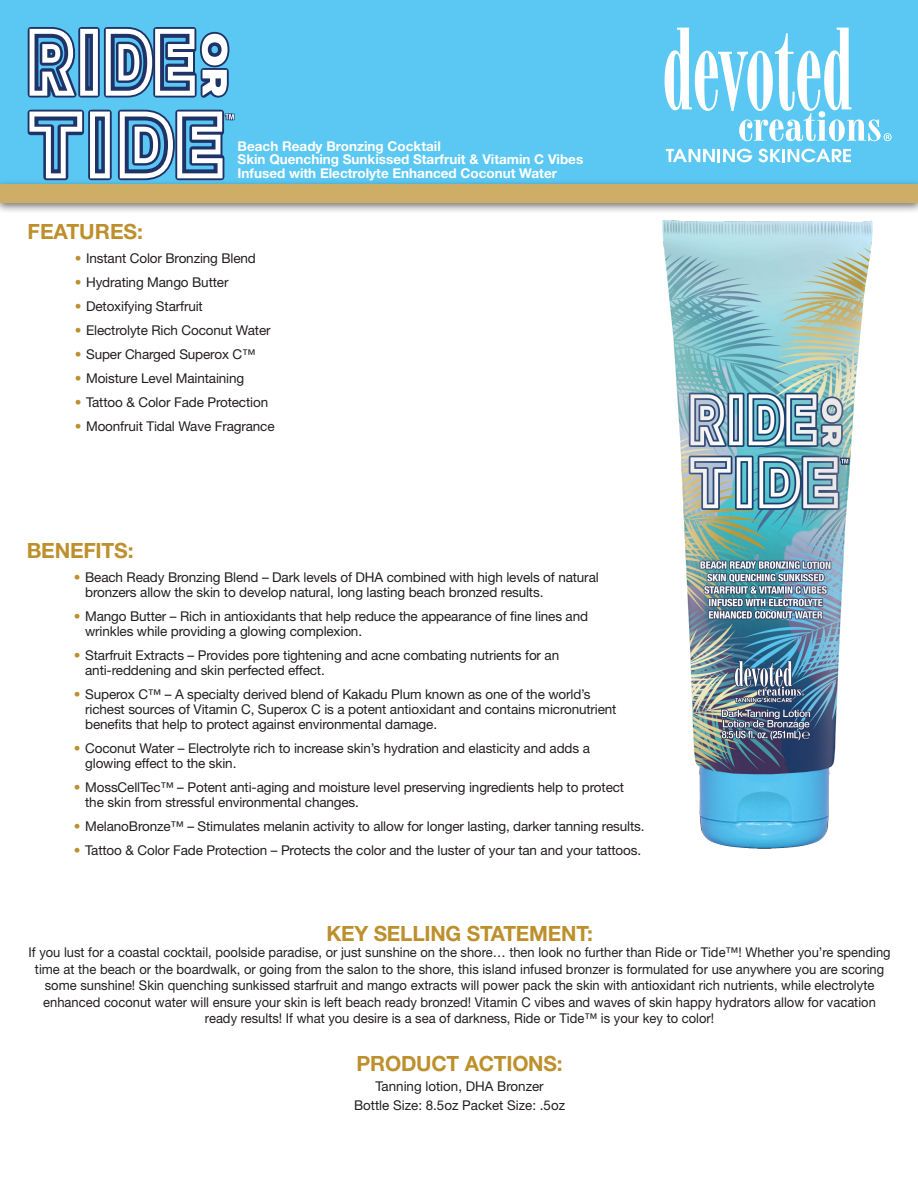
<style>
.page{position:relative;width:918px;height:1188px;background:#fff}
.page>*{position:absolute;margin:0;border:0;box-sizing:border-box;transform-origin:0 0}
.t1{font:700 21px "Helvetica Neue LT Std";letter-spacing:-.01em;color:#bd902d}
.t2{font:13.5px/15px "Helvetica Neue LT Std";letter-spacing:-.01em;color:#231f20}
.t3{font:13.5px/16.5px "Helvetica Neue LT Std";letter-spacing:-.01em;color:#231f20;text-align:center;scale:.96 1}
.t4{font:700 13.5px/13.5px "Helvetica Neue LT Std";color:#fff}
.s1{color:#bd902d}
</style>
<div class="page">
<div style="left:0;top:0;width:918px;height:184px;background:#5ac8f2"></div>
<div style="left:0;top:179px;width:918px;height:35px;background:#231f20;opacity:.62"></div>
<div style="left:0;top:184px;width:918px;height:18px;background:#cead67"></div>
<svg style="left:665px;top:28px;width:227px;height:113px"></svg>
<svg style="left:666px;top:149px;width:86px;height:13px"></svg>
<svg style="left:758px;top:149px;width:93px;height:13px"></svg>
<img style="left:662px;top:221px;width:211px;height:628px">
<svg style="left:25px;top:27px;width:211px;height:156px"></svg>
<p class="t4" style="left:238px;top:139px;width:347px">Beach Ready Bronzing Cocktail<br>Skin Quenching Sunkissed Starfruit &amp; Vitamin C Vibes<br>Infused with Electrolyte Enhanced Coconut Water</p>
<p class="t1" style="left:28px;top:219px;width:117px">FEATURES:</p>
<p class="t2" style="left:75px;top:251px;width:183px"><span class="s1">•</span> Instant Color Bronzing Blend</p>
<p class="t2" style="left:75px;top:275px;width:155px"><span class="s1">•</span> Hydrating Mango Butter</p>
<p class="t2" style="left:75px;top:299px;width:130px"><span class="s1">•</span> Detoxifying Starfruit</p>
<p class="t2" style="left:75px;top:323px;width:197px"><span class="s1">•</span> Electrolyte Rich Coconut Water</p>
<p class="t2" style="left:75px;top:347px;width:182px"><span class="s1">•</span> Super Charged Superox C™</p>
<p class="t2" style="left:75px;top:371px;width:171px"><span class="s1">•</span> Moisture Level Maintaining</p>
<p class="t2" style="left:75px;top:395px;width:195px"><span class="s1">•</span> Tattoo &amp; Color Fade Protection</p>
<p class="t2" style="left:75px;top:419px;width:201px"><span class="s1">•</span> Moonfruit Tidal Wave Fragrance</p>
<p class="t1" style="left:27px;top:538px;width:108px">BENEFITS:</p>
<p class="t2" style="left:85px;top:570px;width:515px;text-indent:-11px"><span class="s1">•</span> Beach Ready Bronzing Blend – Dark levels of DHA combined with high levels of natural bronzers allow the skin to develop natural, long lasting beach bronzed results.</p>
<p class="t2" style="left:85px;top:609px;width:504px;text-indent:-11px"><span class="s1">•</span> Mango Butter – Rich in antioxidants that help reduce the appearance of fine lines and wrinkles while providing a glowing complexion.</p>
<p class="t2" style="left:85px;top:648px;width:476px;text-indent:-11px"><span class="s1">•</span> Starfruit Extracts – Provides pore tightening and acne combating nutrients for an anti-reddening and skin perfected effect.</p>
<p class="t2" style="left:85px;top:687px;width:533px;text-indent:-11px"><span class="s1">•</span> Superox C™ – A specialty derived blend of Kakadu Plum known as one of the world’s richest sources of Vitamin C, Superox C is a potent antioxidant and contains micronutrient benefits that help to protect against environmental damage.</p>
<p class="t2" style="left:85px;top:741px;width:506px;text-indent:-11px"><span class="s1">•</span> Coconut Water – Electrolyte rich to increase skin’s hydration and elasticity and adds a glowing effect to the skin.</p>
<p class="t2" style="left:85px;top:780px;width:540px;text-indent:-11px"><span class="s1">•</span> MossCellTec™ – Potent anti-aging and moisture level preserving ingredients help to protect the skin from stressful environmental changes.</p>
<p class="t2" style="left:74px;top:819px;width:572px"><span class="s1">•</span> MelanoBronze™ – Stimulates melanin activity to allow for longer lasting, darker tanning results.</p>
<p class="t2" style="left:74px;top:843px;width:569px"><span class="s1">•</span> Tattoo &amp; Color Fade Protection – Protects the color and the luster of your tan and your tattoos.</p>
<p class="t1" style="left:326px;top:920px;width:268px">KEY SELLING STATEMENT:</p>
<p class="t3" style="left:29px;top:944px;width:900px">If you lust for a coastal cocktail, poolside paradise, or just sunshine on the shore… then look no further than Ride or Tide™! Whether you’re spending time at the beach or the boardwalk, or going from the salon to the shore, this island infused bronzer is formulated for use anywhere you are scoring some sunshine! Skin quenching sunkissed starfruit and mango extracts will power pack the skin with antioxidant rich nutrients, while electrolyte enhanced coconut water will ensure your skin is left beach ready bronzed! Vitamin C vibes and waves of skin happy hydrators allow for vacation ready results! If what you desire is a sea of darkness, Ride or Tide™ is your key to color!</p>
<p class="t1" style="left:357px;top:1051px;width:207px">PRODUCT ACTIONS:</p>
<p class="t2" style="left:354px;top:1076px;width:213px;line-height:19.5px;text-align:center">Tanning lotion, DHA Bronzer<br>Bottle Size: 8.5oz Packet Size: .5oz</p>
</div>
